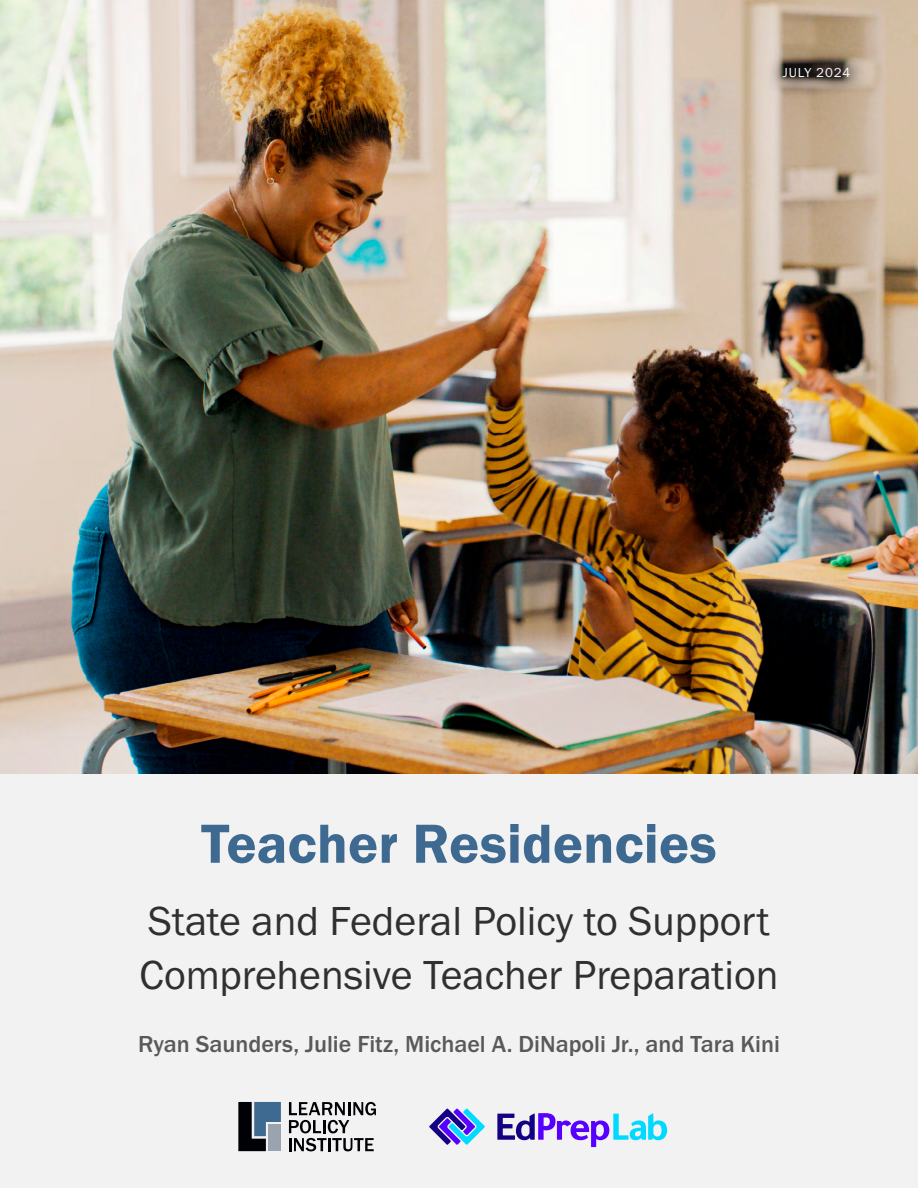
<style>
.page{position:relative;width:918px;height:1188px;background:#fff}
.page>*{position:absolute;margin:0;border:0;box-sizing:border-box;transform-origin:0 0}
.Report__Title{font:57px "Franklin Gothic URW Dem";color:#3e6a91}
.Report__Subtitle{font:42px/54px "Franklin Gothic URW Boo";color:#303030}
.Report__Authors{font:500 24px "Franklin Gothic URW";color:#595959}
.Report__Cover_Date{font:13.5px "Franklin Gothic URW Boo";letter-spacing:.06em;color:#fff}
</style>
<div class="page">
<img style="left:0;top:0;width:918px;height:774px">
<div style="left:0;top:774px;width:918px;height:414px;background:#f2f2f2"></div>
<svg style="left:289px;top:1102px;width:87px;height:49px"></svg>
<svg style="left:238px;top:1102px;width:43px;height:49px;background:#485868"></svg>
<svg style="left:497px;top:1113px;width:170px;height:34px"></svg>
<svg style="left:429px;top:1108px;width:56px;height:37px"></svg>
<div style="left:765px;top:48px;width:104px;height:48px;background:#231f20;opacity:.8"></div>
<p class="Report__Cover_Date" style="left:783px;top:64px;width:69px">JULY 2024</p>
<h1 class="Report__Title" style="left:201px;top:809px;width:517px">Teacher Residencies</h1>
<h2 class="Report__Subtitle" style="left:139px;top:893px;width:641px">State and Federal Policy to Support<br>Comprehensive Teacher Preparation</h2>
<p class="Report__Authors" style="left:138px;top:1029px;width:643px">Ryan Saunders, Julie Fitz, Michael A. DiNapoli Jr., and Tara Kini</p>
</div>
